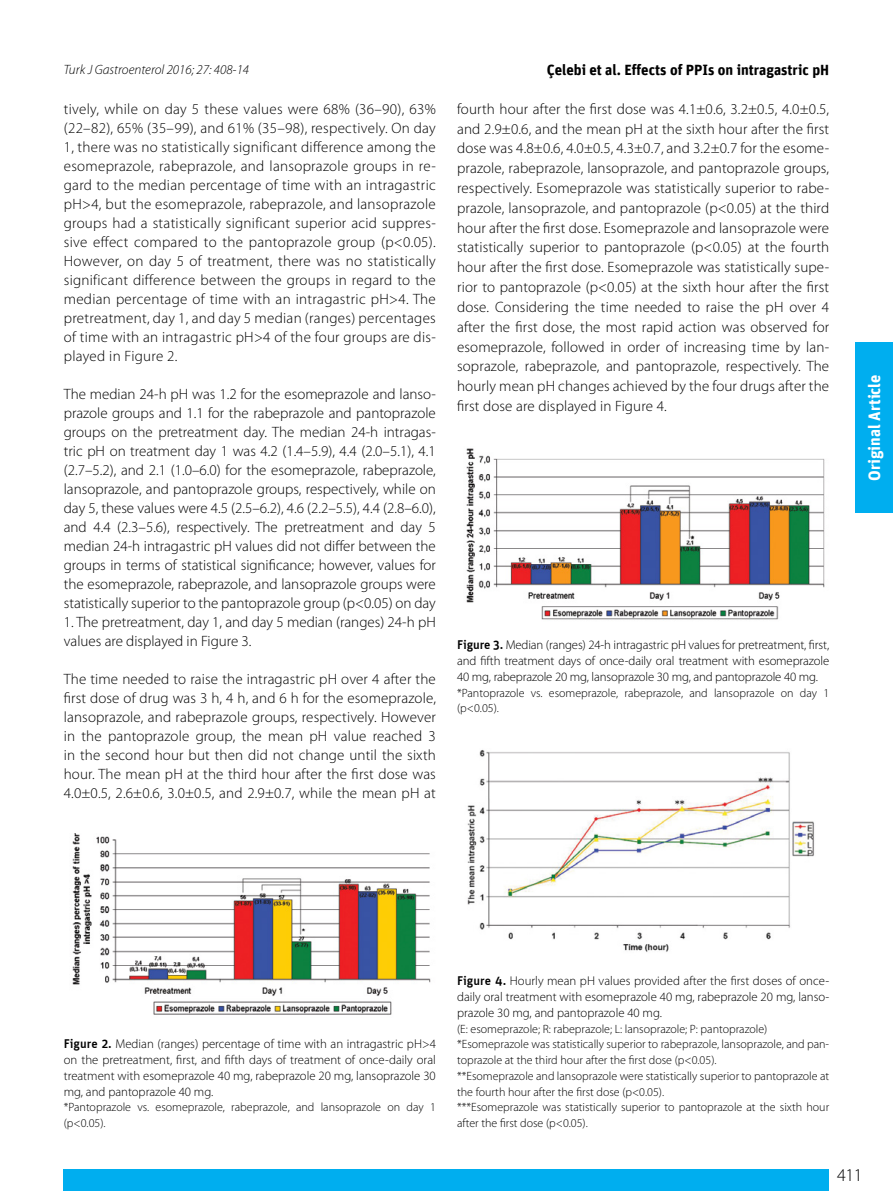
<style>
.page{position:relative;width:893px;height:1191px;background:#fff}
.page>*{position:absolute;margin:0;border:0;box-sizing:border-box;transform-origin:0 0}
.t1{font:300 18px "Myriad Pro";color:#000}
.t2{font:700 16.5px "Unit";color:#fff}
.t3{font:300 15px/19px "Myriad Pro";letter-spacing:.01em;color:#000;text-align:justify}
.t4{font:700 14.85px "Unit";color:#000}
.t5{font:italic 300 13.5px "Myriad Pro";color:#000}
.t6{font:300 12.75px/15.8px "Myriad Pro";color:#000;text-align:justify}
.t7{font:300 12px/15.8px "Myriad Pro";color:#000}
.s1{font-family:"Unit";font-weight:500}
</style>
<div class="page">
<div style="left:64px;top:1169px;width:765px;height:22px;background:#00aeef"></div>
<div style="left:855px;top:342px;width:38px;height:170px;background:#00aeef"></div>
<img style="left:466px;top:448px;width:359px;height:172px">
<img style="left:72px;top:833px;width:359px;height:182px">
<img style="left:467px;top:750px;width:348px;height:202px">
<p class="t5" style="left:64px;top:61px;width:187px">Turk J Gastroenterol 2016; 27: 408-14</p>
<p class="t4" style="left:547px;top:60px;width:284px">Çelebi et al. Effects of PPIs on intragastric pH</p>
<p class="t3" style="left:64px;top:99px;width:374px">tively, while on day 5 these values were 68% (36–90), 63% (22–82), 65% (35–99), and 61% (35–98), respectively. On day 1, there was no statistically significant difference among the esomeprazole, rabeprazole, and lansoprazole groups in re&shy;gard to the median percentage of time with an intragastric pH&gt;4, but the esomeprazole, rabeprazole, and lansoprazole groups had a statistically significant superior acid suppres&shy;sive effect compared to the pantoprazole group (p&lt;0.05).<br>However, on day 5 of treatment, there was no statistically significant difference between the groups in regard to the median percentage of time with an intragastric pH&gt;4. The pretreatment, day 1, and day 5 median (ranges) percentages of time with an intragastric pH&gt;4 of the four groups are dis&shy;played in Figure 2.</p>
<p class="t3" style="left:64px;top:384px;width:374px">The median 24-h pH was 1.2 for the esomeprazole and lanso&shy;prazole groups and 1.1 for the rabeprazole and pantoprazole groups on the pretreatment day. The median 24-h intragas&shy;tric pH on treatment day 1 was 4.2 (1.4–5.9), 4.4 (2.0–5.1), 4.1 (2.7–5.2), and 2.1 (1.0–6.0) for the esomeprazole, rabeprazole, lansoprazole, and pantoprazole groups, respectively, while on day 5, these values were 4.5 (2.5–6.2), 4.6 (2.2–5.5), 4.4 (2.8–6.0), and 4.4 (2.3–5.6), respectively. The pretreatment and day 5 median 24-h intragastric pH values did not differ between the groups in terms of statistical significance; however, values for the esomeprazole, rabeprazole, and lansoprazole groups were statistically superior to the pantoprazole group (p&lt;0.05) on day</p>
<p class="t3" style="left:64px;top:612px;width:374px">1. The pretreatment, day 1, and day 5 median (ranges) 24-h pH values are displayed in Figure 3.</p>
<p class="t3" style="left:64px;top:669px;width:374px">The time needed to raise the intragastric pH over 4 after the first dose of drug was 3 h, 4 h, and 6 h for the esomeprazole, lansoprazole, and rabeprazole groups, respectively. However in the pantoprazole group, the mean pH value reached 3 in the second hour but then did not change until the sixth hour. The mean pH at the third hour after the first dose was 4.0±0.5, 2.6±0.6, 3.0±0.5, and 2.9±0.7, while the mean pH at</p>
<p class="t3" style="left:457px;top:99px;width:374px;line-height:19.8px">fourth hour after the first dose was 4.1±0.6, 3.2±0.5, 4.0±0.5, and 2.9±0.6, and the mean pH at the sixth hour after the first dose was 4.8±0.6, 4.0±0.5, 4.3±0.7, and 3.2±0.7 for the esome&shy;prazole, rabeprazole, lansoprazole, and pantoprazole groups, respectively. Esomeprazole was statistically superior to rabe&shy;prazole, lansoprazole, and pantoprazole (p&lt;0.05) at the third hour after the first dose. Esomeprazole and lansoprazole were statistically superior to pantoprazole (p&lt;0.05) at the fourth hour after the first dose. Esomeprazole was statistically supe&shy;rior to pantoprazole (p&lt;0.05) at the sixth hour after the first dose. Considering the time needed to raise the pH over 4 after the first dose, the most rapid action was observed for esomeprazole, followed in order of increasing time by lan&shy;soprazole, rabeprazole, and pantoprazole, respectively. The hourly mean pH changes achieved by the four drugs after the first dose are displayed in Figure 4.</p>
<p class="t6" style="left:457px;top:637px;width:374px"><span class="s1">Figure 3.</span> Median (ranges) 24-h intragastric pH values for pretreatment, first, and fifth treatment days of once-daily oral treatment with esomeprazole 40 mg, rabeprazole 20 mg, lansoprazole 30 mg, and pantoprazole 40 mg.</p>
<p class="t7" style="left:457px;top:684px;width:374px">*Pantoprazole vs. esomeprazole, rabeprazole, and lansoprazole on day 1 (p&lt;0.05).</p>
<p class="t2" style="left:864px;top:481px;width:108px;rotate:-90deg">Original Article</p>
<p class="t6" style="left:64px;top:1036px;width:374px"><span class="s1">Figure 2.</span> Median (ranges) percentage of time with an intragastric pH&gt;4 on the pretreatment, first, and fifth days of treatment of once-daily oral treatment with esomeprazole 40 mg, rabeprazole 20 mg, lansoprazole 30 mg, and pantoprazole 40 mg.</p>
<p class="t7" style="left:64px;top:1099px;width:374px">*Pantoprazole vs. esomeprazole, rabeprazole, and lansoprazole on day 1 (p&lt;0.05).</p>
<p class="t6" style="left:457px;top:973px;width:374px"><span class="s1">Figure 4.</span> Hourly mean pH values provided after the first doses of once&shy;daily oral treatment with esomeprazole 40 mg, rabeprazole 20 mg, lanso&shy;prazole 30 mg, and pantoprazole 40 mg.</p>
<p class="t7" style="left:457px;top:1020px;width:374px">(E: esomeprazole; R: rabeprazole; L: lansoprazole; P: pantoprazole) *Esomeprazole was statistically superior to rabeprazole, lansoprazole, and pan&shy;toprazole at the third hour after the first dose (p&lt;0.05).<br>**Esomeprazole and lansoprazole were statistically superior to pantoprazole at the fourth hour after the first dose (p&lt;0.05).<br>***Esomeprazole was statistically superior to pantoprazole at the sixth hour after the first dose (p&lt;0.05).</p>
<p class="t1" style="left:837px;top:1164px;width:27px">411</p>
</div>
